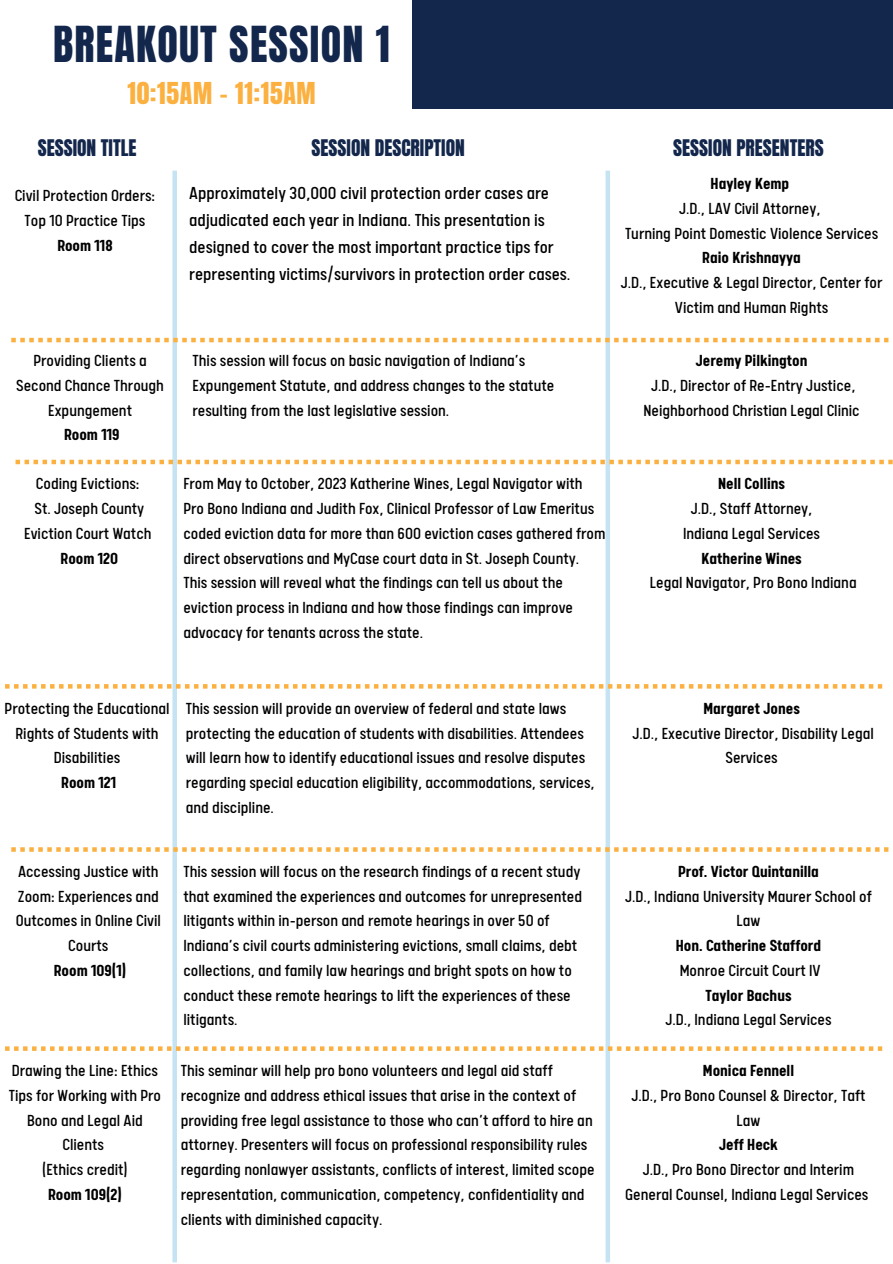
<style>
.page{position:relative;width:893px;height:1264px;background:#fff}
.page>*{position:absolute;margin:0;border:0;box-sizing:border-box;transform-origin:0 0}
.t1{font:42.15px "Anton";letter-spacing:.03em;color:#13264b}
.t2{font:25.65px "Anton";letter-spacing:.03em;color:#fbb040}
.t3{font:19.5px/27px "Calps Sans";color:#000}
.t4{font:19.5px "Anton";color:#13264b}
.t5{font:18px/24.8px "Calps Sans";color:#000;text-align:center}
.t6{font:700 18px "Calps Sans";color:#000}
</style>
<div class="page">
<div style="left:412px;top:0;width:480px;height:109px;background:#13264b"></div>
<div style="left:172px;top:171px;width:5px;height:1091px;background:#c5e3f2"></div>
<div style="left:605px;top:171px;width:5px;height:1091px;background:#c5e3f2"></div>
<svg style="left:11px;top:338px;width:877px;height:4px"></svg>
<svg style="left:16px;top:460px;width:876px;height:4px"></svg>
<svg style="left:5px;top:684px;width:877px;height:4px"></svg>
<svg style="left:11px;top:847px;width:877px;height:4px"></svg>
<svg style="left:5px;top:1046px;width:877px;height:4px"></svg>
<p class="t1" style="left:53px;top:14px;width:338px">BREAKOUT SESSION 1</p>
<p class="t2" style="left:127px;top:74px;width:190px">10:15AM - 11:15AM</p>
<p class="t4" style="left:38px;top:134px;width:100px">SESSION TITLE</p>
<p class="t4" style="left:311px;top:134px;width:155px">SESSION DESCRIPTION</p>
<p class="t4" style="left:673px;top:134px;width:152px">SESSION PRESENTERS</p>
<p class="t5" style="left:15px;top:186px;width:142px">Civil Protection Orders:</p>
<p class="t5" style="left:25px;top:210px;width:122px">Top 10 Practice Tips</p>
<p class="t6" style="left:57px;top:238px;width:57px">Room 118</p>
<p class="t5" style="left:16px;top:351px;width:149px">Providing Clients a<br>Second Chance Through<br>Expungement</p>
<p class="t6" style="left:64px;top:427px;width:57px">Room 119</p>
<p class="t5" style="left:36px;top:474px;width:105px">Coding Evictions:</p>
<p class="t5" style="left:24px;top:498px;width:129px">St. Joseph County<br>Eviction Court Watch</p>
<p class="t6" style="left:61px;top:550px;width:59px">Room 120</p>
<p class="t3" style="left:189px;top:182px;width:383px">Approximately 30,000 civil protection order cases are adjudicated each year in Indiana. This presentation is designed to cover the most important practice tips for representing victims/survivors in protection order cases.</p>
<p class="t6" style="left:710px;top:176px;width:80px">Hayley Kemp</p>
<p class="t5" style="left:679px;top:198px;width:143px">J.D., LAV Civil Attorney,</p>
<p class="t5" style="left:625px;top:223px;width:255px">Turning Point Domestic Violence Services</p>
<p class="t6" style="left:702px;top:250px;width:100px">Raio Krishnayya</p>
<p class="t5" style="left:620px;top:273px;width:263px">J.D., Executive &amp; Legal Director, Center for<br>Victim and Human Rights</p>
<p class="t5" style="left:192px;top:351px;width:363px;text-align:left">This session will focus on basic navigation of Indiana’s<br>Expungement Statute, and address changes to the statute resulting from the last legislative session.</p>
<p class="t6" style="left:695px;top:353px;width:113px">Jeremy Pilkington</p>
<p class="t5" style="left:643px;top:375px;width:218px">J.D., Director of Re-Entry Justice,<br>Neighborhood Christian Legal Clinic</p>
<p class="t5" style="left:183px;top:474px;width:423px;text-align:left">From May to October, 2023 Katherine Wines, Legal Navigator with Pro Bono Indiana and Judith Fox, Clinical Professor of Law Emeritus coded eviction data for more than 600 eviction cases gathered from direct observations and MyCase court data in St. Joseph County.<br>This session will reveal what the findings can tell us about the eviction process in Indiana and how those findings can improve advocacy for tenants across the state.</p>
<p class="t6" style="left:718px;top:476px;width:68px">Nell Collins</p>
<p class="t5" style="left:690px;top:498px;width:123px">J.D., Staff Attorney,</p>
<p class="t5" style="left:683px;top:523px;width:139px">Indiana Legal Services</p>
<p class="t6" style="left:701px;top:550px;width:102px">Katherine Wines</p>
<p class="t5" style="left:649px;top:573px;width:208px">Legal Navigator, Pro Bono Indiana</p>
<p class="t5" style="left:5px;top:698px;width:166px">Protecting the Educational<br>Rights of Students with<br>Disabilities</p>
<p class="t6" style="left:61px;top:775px;width:56px">Room 121</p>
<p class="t5" style="left:186px;top:698px;width:410px;text-align:left">This session will provide an overview of federal and state laws protecting the education of students with disabilities. Attendees will learn how to identify educational issues and resolve disputes regarding special education eligibility, accommodations, services, and discipline.</p>
<p class="t6" style="left:703px;top:701px;width:98px">Margaret Jones</p>
<p class="t5" style="left:632px;top:723px;width:243px">J.D., Executive Director, Disability Legal<br>Services</p>
<p class="t5" style="left:16px;top:861px;width:147px">Accessing Justice with<br>Zoom: Experiences and<br>Outcomes in Online Civil<br>Courts</p>
<p class="t6" style="left:54px;top:962px;width:74px">Room 109(1)</p>
<p class="t5" style="left:9px;top:1060px;width:154px">Drawing the Line: Ethics<br>Tips for Working with Pro<br>Bono and Legal Aid<br>Clients</p>
<p class="t5" style="left:42px;top:1159px;width:87px">(Ethics credit)</p>
<p class="t6" style="left:48px;top:1186px;width:75px">Room 109(2)</p>
<p class="t5" style="left:183px;top:861px;width:400px;text-align:left">This session will focus on the research findings of a recent study that examined the experiences and outcomes for unrepresented litigants within in-person and remote hearings in over 50 of Indiana’s civil courts administering evictions, small claims, debt collections, and family law hearings and bright spots on how to conduct these remote hearings to lift the experiences of these litigants.</p>
<p class="t6" style="left:678px;top:864px;width:142px">Prof. Victor Quintanilla</p>
<p class="t5" style="left:625px;top:886px;width:248px">J.D., Indiana University Maurer School of<br>Law</p>
<p class="t6" style="left:675px;top:938px;width:147px">Hon. Catherine Stafford</p>
<p class="t5" style="left:679px;top:960px;width:142px">Monroe Circuit Court IV</p>
<p class="t6" style="left:705px;top:987px;width:88px">Taylor Bachus</p>
<p class="t5" style="left:665px;top:1009px;width:168px">J.D., Indiana Legal Services</p>
<p class="t5" style="left:181px;top:1060px;width:415px;text-align:left">This seminar will help pro bono volunteers and legal aid staff recognize and address ethical issues that arise in the context of providing free legal assistance to those who can’t afford to hire an attorney. Presenters will focus on professional responsibility rules regarding nonlawyer assistants, conflicts of interest, limited scope representation, communication, competency, confidentiality and clients with diminished capacity.</p>
<p class="t6" style="left:702px;top:1063px;width:93px">Monica Fennell</p>
<p class="t5" style="left:631px;top:1085px;width:236px">J.D., Pro Bono Counsel &amp; Director, Taft<br>Law</p>
<p class="t6" style="left:719px;top:1137px;width:60px">Jeff Heck</p>
<p class="t5" style="left:625px;top:1159px;width:245px">J.D., Pro Bono Director and Interim<br>General Counsel, Indiana Legal Services</p>
</div>
